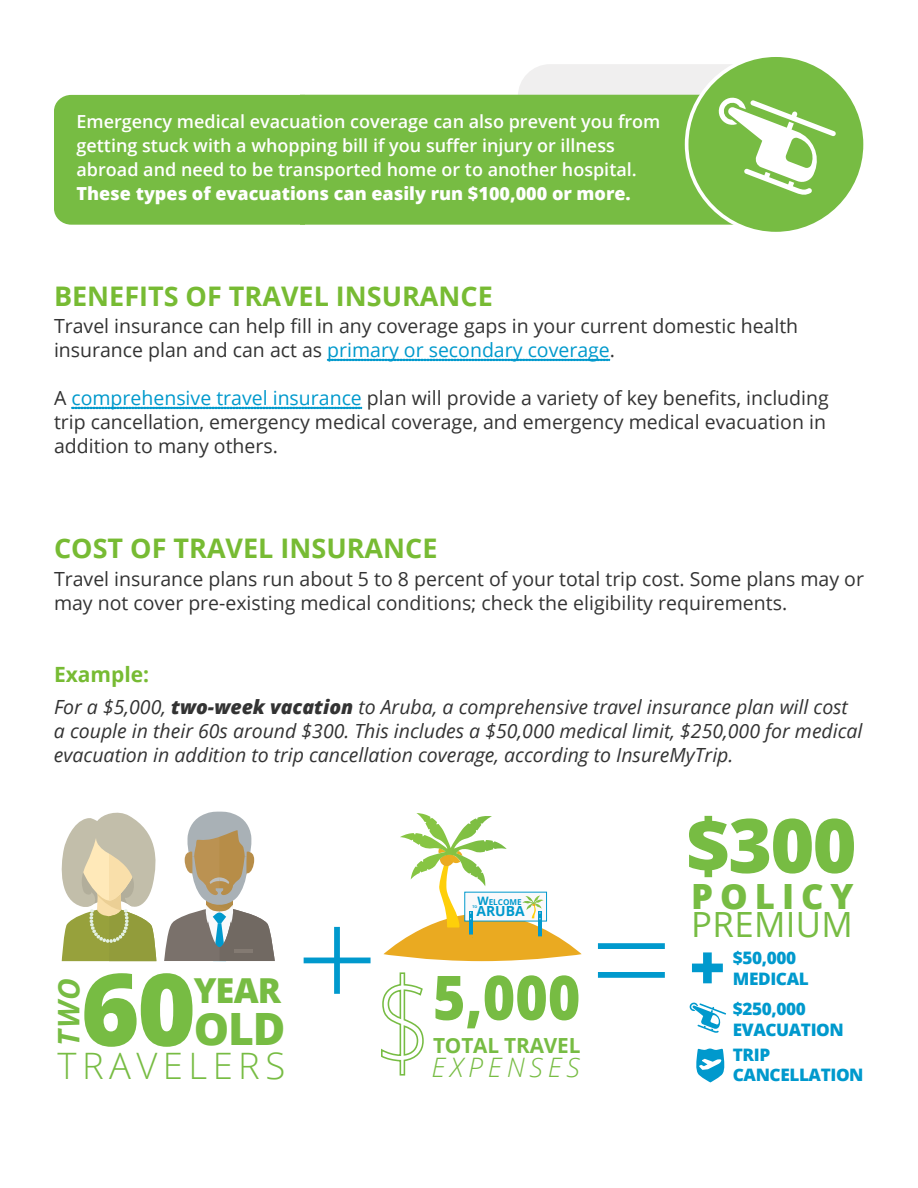
<style>
.page{position:relative;width:918px;height:1188px;background:#fff}
.page>*{position:absolute;margin:0;border:0;box-sizing:border-box;transform-origin:0 0}
.t1{font:300 144.6px "Open Sans";color:#0099cd}
.t2{font:800 100.2px "Open Sans";color:#77bc43}
.t3{font:800 75px "Open Sans";color:#77bc43}
.t4{font:800 61.35px "Open Sans";color:#77bc43;scale:.9 1}
.t5{font:800 44.55px "Open Sans";color:#77bc43}
.t6{font:300 36.45px "Open Sans";letter-spacing:.15em;color:#77bc43}
.t7{font:34.8px "Open Sans";letter-spacing:.01em;color:#77bc43}
.t8{font:800 34.8px "Open Sans";letter-spacing:.2em;color:#77bc43}
.t9{font:800 34.35px "Open Sans";color:#77bc43}
.t10{font:italic 700 29.7px "Open Sans";color:#77bc43}
.t11{font:700 27px "Open Sans";color:#7b3}
.t12{font:italic 300 26.85px "Open Sans";letter-spacing:.18em;color:#77bc43}
.t13{font:700 21px "Open Sans";color:#7b3}
.t14{font:700 20.85px "Open Sans";letter-spacing:-.01em;color:#77bc43}
.t15{font:19.5px/24px "Open Sans";color:#333}
.t16{font:italic 19.5px/24px "Open Sans";color:#333}
.t17{font:600 18px/24px "Open Sans";color:#fff}
.t18{font:800 18px "Open Sans";color:#fff}
.t19{font:800 17.25px/20.7px "Open Sans";letter-spacing:-.025em;color:#0099cd}
.t20{font:700 13.95px "Open Sans";color:#0099cd}
.t21{font:700 8.1px "Open Sans";color:#0099cd}
.t22{font:700 3.6px "Open Sans";color:#0099cd}
.s1{color:#09c}
.s2{font-weight:800}
.s3{font-size:11.55px}
</style>
<div class="page">
<svg style="left:327px;top:359px;width:283px;height:2px"></svg>
<svg style="left:71px;top:407px;width:291px;height:2px"></svg>
<div style="left:304px;top:95px;width:214px;height:130px;background:#77bc43"></div>
<svg style="left:518px;top:57px;width:346px;height:175px"></svg>
<div style="left:54px;top:95px;width:250px;height:130px;background:#77bc43"></div>
<svg style="left:381px;top:972px;width:43px;height:104px"></svg>
<svg style="left:384px;top:813px;width:198px;height:148px"></svg>
<svg style="left:61px;top:811px;width:214px;height:150px"></svg>
<svg style="left:689px;top:1002px;width:37px;height:31px"></svg>
<svg style="left:696px;top:1048px;width:29px;height:34px"></svg>
<svg style="left:692px;top:952px;width:31px;height:31px"></svg>
<p class="t17" style="left:76px;top:109px;width:586px">Emergency medical evacuation coverage can also prevent you from getting stuck with a whopping bill if you suffer injury or illness abroad and need to be transported home or to another hospital.</p>
<p class="t18" style="left:76px;top:180px;width:556px">These types of evacuations can easily run $100,000 or more.</p>
<h3 class="t11" style="left:54px;top:277px;width:440px">BENEFITS OF TRAVEL INSURANCE</h3>
<p class="t15" style="left:54px;top:313px;width:746px">Travel insurance can help fill in any coverage gaps in your current domestic health insurance plan and can act as <span class="s1">primary or secondary coverage</span>.</p>
<p class="t15" style="left:54px;top:385px;width:776px">A <span class="s1">comprehensive travel insurance</span> plan will provide a variety of key benefits, including trip cancellation, emergency medical coverage, and emergency medical evacuation in addition to many others.</p>
<h3 class="t11" style="left:54px;top:529px;width:385px">COST OF TRAVEL INSURANCE</h3>
<p class="t15" style="left:54px;top:567px;width:812px">Travel insurance plans run about 5 to 8 percent of your total trip cost. Some plans may or may not cover pre-existing medical conditions; check the eligibility requirements.</p>
<p class="t13" style="left:54px;top:660px;width:97px">Example:</p>
<p class="t16" style="left:54px;top:694px;width:810px">For a $5,000, <span class="s2">two-week vacation</span> to Aruba, a comprehensive travel insurance plan will cost a couple in their 60s around $300. This includes a $50,000 medical limit, $250,000 for medical evacuation in addition to trip cancellation coverage, according to InsureMyTrip.</p>
<h2 class="t2" style="left:81px;top:933px;width:117px">60</h2>
<h3 class="t9" style="left:194px;top:964px;width:89px">YEAR</h3>
<h3 class="t10" style="left:48px;top:1046px;width:70px;rotate:-90deg">TWO</h3>
<h3 class="t5" style="left:194px;top:995px;width:93px">OLD</h3>
<h3 class="t6" style="left:57px;top:1041px;width:229px">TRAVELERS</h3>
<h1 class="t1" style="left:296px;top:860px;width:84px">+</h1>
<h3 class="t3" style="left:686px;top:789px;width:172px">$300</h3>
<h3 class="t8" style="left:691px;top:869px;width:164px">POLICY</h3>
<h3 class="t7" style="left:691px;top:900px;width:163px">PREMIUM</h3>
<p class="t19" style="left:733px;top:946px;width:77px">$50,000<br>MEDICAL</p>
<p class="t19" style="left:733px;top:998px;width:113px">$250,000<br>EVACUATION</p>
<p class="t19" style="left:733px;top:1043px;width:39px">TRIP</p>
<p class="t21" style="left:477px;top:896px;width:46px"><span class="s3">W</span>ELCOME</p>
<p class="t20" style="left:476px;top:901px;width:50px">ARUBA</p>
<p class="t22" style="left:473px;top:904px;width:6px">TO</p>
<h1 class="t1" style="left:590px;top:860px;width:84px">=</h1>
<h3 class="t4" style="left:433px;top:951px;width:165px">5,000</h3>
<p class="t14" style="left:433px;top:1030px;width:149px">TOTAL TRAVEL</p>
<h3 class="t12" style="left:432px;top:1049px;width:150px">EXPENSES</h3>
<p class="t19" style="left:733px;top:1064px;width:132px">CANCELLATION</p>
</div>
